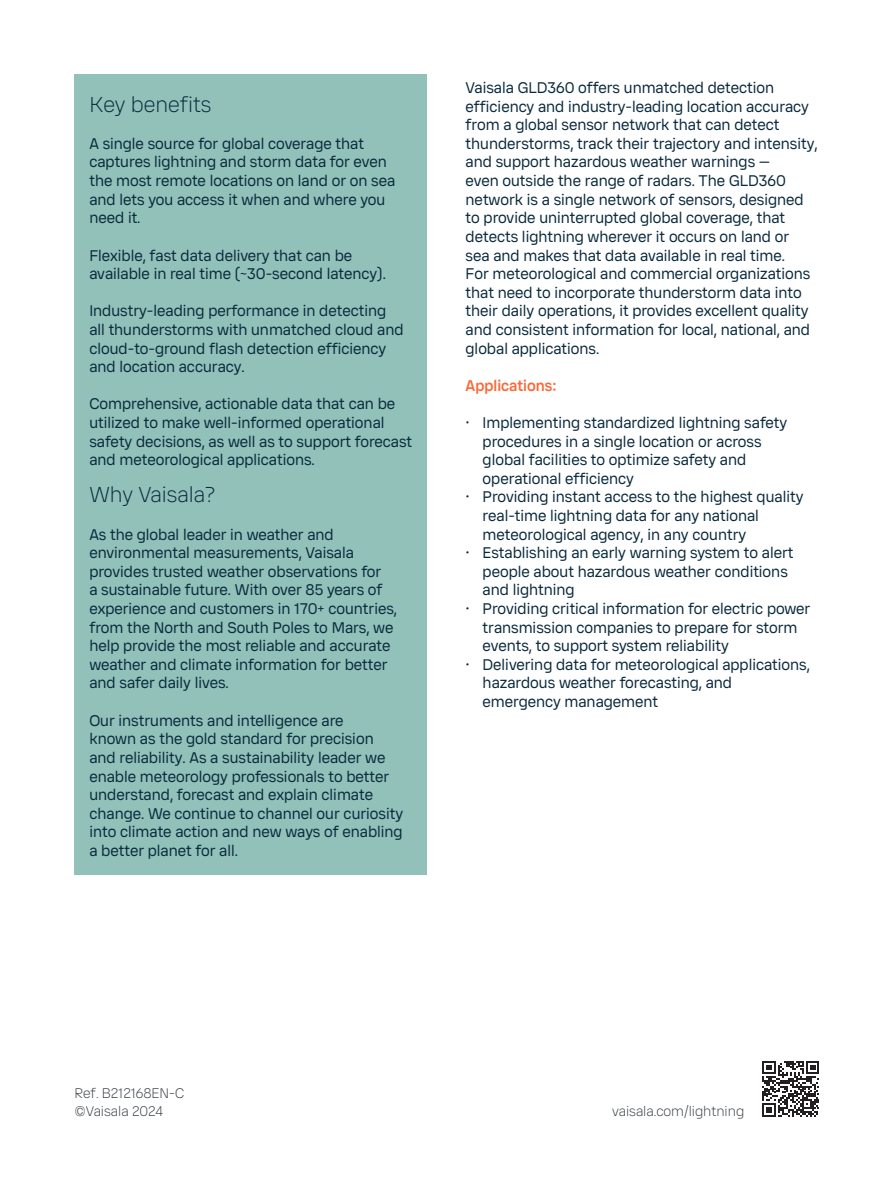
<style>
.page{position:relative;width:893px;height:1191px;background:#fff}
.page>*{position:absolute;margin:0;border:0;box-sizing:border-box;transform-origin:0 0}
.Ingress{font:300 21px "Vaisala Sans Beta 01";color:#0a2a3d}
.Body{font:15px/18.6px "Vaisala Sans Beta 01";color:#0a2a3d}
.Subheading{font:15px/18.6px "Vaisala Sans Beta 01";color:#0a2a3d}
.Subheading-2{font:500 15px "Vaisala Sans Beta 01";color:#fb6735}
.t1{font:300 13.5px/18.6px "Vaisala Sans Beta 01";color:#343a40}
</style>
<div class="page">
<svg style="left:763px;top:1061px;width:56px;height:55px"></svg>
<div style="left:74px;top:74px;width:353px;height:800px;background:#91c1b9"></div>
<p class="Ingress" style="left:89px;top:91px;width:123px">Key benefits</p>
<p class="Subheading" style="left:89px;top:134px;width:307px">A single source for global coverage that captures lightning and storm data for even the most remote locations on land or on sea and lets you access it when and where you need it.</p>
<p class="Subheading" style="left:89px;top:246px;width:298px">Flexible, fast data delivery that can be available in real time (~30-second latency).</p>
<p class="Subheading" style="left:89px;top:301px;width:316px">Industry-leading performance in detecting all thunderstorms with unmatched cloud and cloud-to-ground flash detection efficiency and location accuracy.</p>
<p class="Subheading" style="left:89px;top:394px;width:324px">Comprehensive, actionable data that can be utilized to make well-informed operational safety decisions, as well as to support forecast and meteorological applications.</p>
<p class="Ingress" style="left:89px;top:482px;width:127px">Why Vaisala?</p>
<p class="Body" style="left:89px;top:525px;width:309px">As the global leader in weather and environmental measurements, Vaisala provides trusted weather observations for<br>a sustainable future. With over 85 years of experience and customers in 170+ countries, from the North and South Poles to Mars, we help provide the most reliable and accurate weather and climate information for better and safer daily lives.</p>
<p class="Body" style="left:89px;top:711px;width:315px">Our instruments and intelligence are<br>known as the gold standard for precision and reliability. As a sustainability leader we enable meteorology professionals to better understand, forecast and explain climate change. We continue to channel our curiosity into climate action and new ways of enabling a better planet for all.</p>
<p class="Body" style="left:466px;top:78px;width:354px">Vaisala GLD360 offers unmatched detection efficiency and industry-leading location accuracy from a global sensor network that can detect thunderstorms, track their trajectory and intensity, and support hazardous weather warnings —<br>even outside the range of radars. The GLD360 network is a single network of sensors, designed to provide uninterrupted global coverage, that detects lightning wherever it occurs on land or<br>sea and makes that data available in real time.<br>For meteorological and commercial organizations that need to incorporate thunderstorm data into their daily operations, it provides excellent quality and consistent information for local, national, and global applications.</p>
<p class="Subheading-2" style="left:466px;top:376px;width:93px">Applications:</p>
<p class="Body" style="left:483px;top:413px;width:306px;text-indent:-17px">• Implementing standardized lightning safety procedures in a single location or across global facilities to optimize safety and operational efficiency</p>
<p class="Body" style="left:483px;top:487px;width:322px;text-indent:-17px">• Providing instant access to the highest quality real-time lightning data for any national meteorological agency, in any country</p>
<p class="Body" style="left:483px;top:543px;width:312px;text-indent:-17px">• Establishing an early warning system to alert people about hazardous weather conditions and lightning</p>
<p class="Body" style="left:483px;top:599px;width:329px;text-indent:-17px">• Providing critical information for electric power transmission companies to prepare for storm events, to support system reliability</p>
<p class="Body" style="left:483px;top:655px;width:329px;text-indent:-17px">• Delivering data for meteorological applications, hazardous weather forecasting, and emergency management</p>
<p class="t1" style="left:74px;top:1083px;width:111px">Ref. B212168EN-C ©Vaisala 2024</p>
<p class="t1" style="left:612px;top:1102px;width:134px">vaisala.com/lightning</p>
</div>
